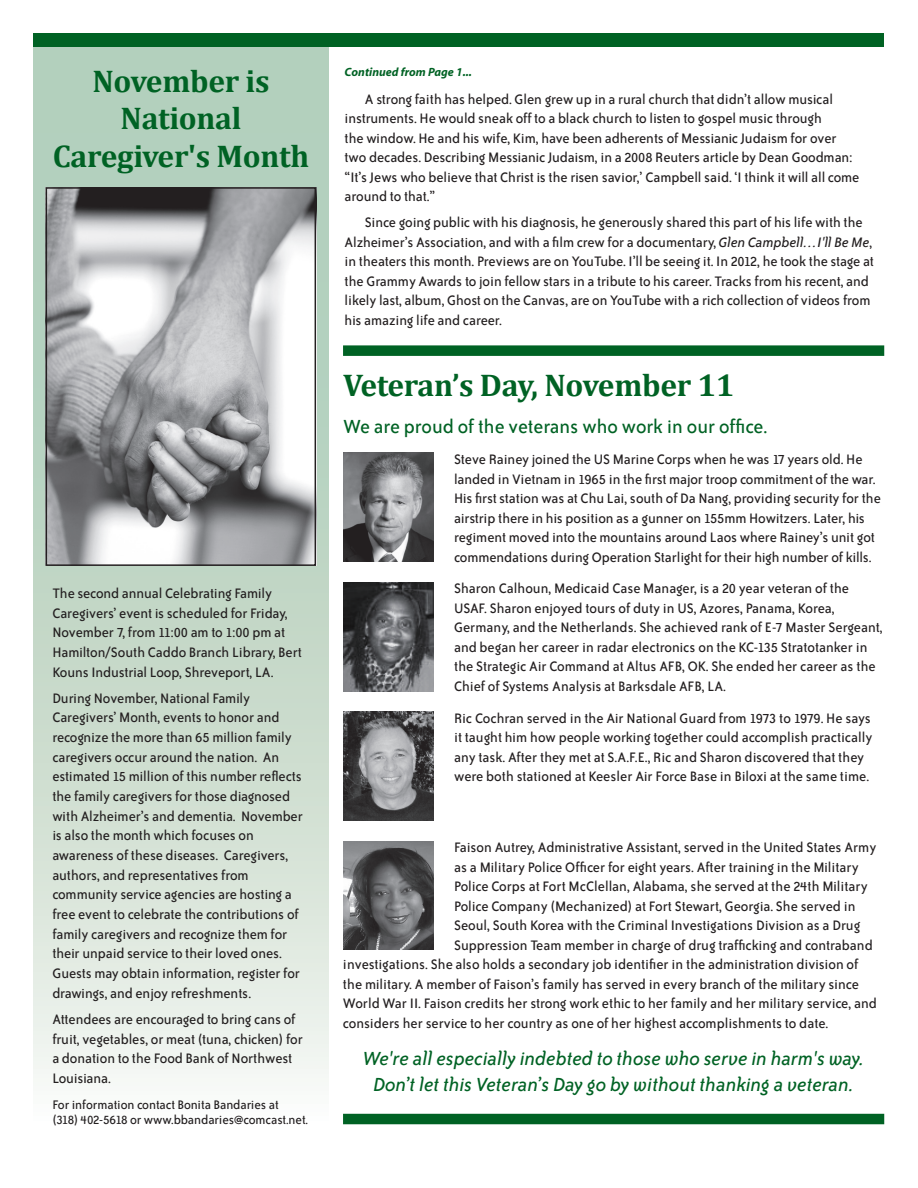
<style>
.page{position:relative;width:918px;height:1188px;background:#fff}
.page>*{position:absolute;margin:0;border:0;box-sizing:border-box;transform-origin:0 0}
.t1{font:700 31.5px/37.5px "Cambria";letter-spacing:-.01em;color:#006224;text-align:center}
.t2{font:italic 21.75px/26.1px "Bailey Sans ITC";color:#006224;text-align:center}
.t3{font:21.75px "Bailey Sans ITC";color:#006224}
.t4{font:15.75px/19.5px "Bailey Sans ITC";letter-spacing:-.005em;color:#231f20}
.t5{font:14.25px/15.1px "Bailey Sans ITC";letter-spacing:-.005em;color:#231f20}
.t6{font:italic 700 12px "Myriad";color:#006224}
.s1{font-style:italic}
</style>
<div class="page">
<svg style="left:34px;top:47px;width:294px;height:1027px;background:#ccddd0"></svg>
<div style="left:343px;top:345px;width:541px;height:11px;background:#006224"></div>
<div style="left:343px;top:1114px;width:541px;height:10px;background:#006224"></div>
<div style="left:34px;top:34px;width:850px;height:13px;background:#006224"></div>
<img style="left:343px;top:453px;width:91px;height:109px">
<img style="left:343px;top:582px;width:91px;height:109px">
<img style="left:343px;top:712px;width:91px;height:108px">
<img style="left:343px;top:841px;width:91px;height:109px">
<img style="left:49px;top:190px;width:264px;height:373px">
<div style="left:46px;top:187px;width:270px;height:379px;border:2px solid #231f20"></div>
<h1 class="t1" style="left:53px;top:62px;width:258px">November is<br>National<br>Caregiver's Month</h1>
<p class="t4" style="left:52px;top:584px;width:251px">The second annual Celebrating Family Caregivers’ event is scheduled for Friday, November 7, from 11:00 am to 1:00 pm at Hamilton/South Caddo Branch Library, Bert Kouns Industrial Loop, Shreveport, LA.</p>
<p class="t4" style="left:52px;top:688px;width:252px">During November, National Family Caregivers’ Month, events to honor and recognize the more than 65 million family caregivers occur around the nation. An estimated 15 million of this number reflects the family caregivers for those diagnosed with Alzheimer’s and dementia. November is also the month which focuses on awareness of these diseases. Caregivers, authors, and representatives from community service agencies are hosting a free event to celebrate the contributions of family caregivers and recognize them for their unpaid service to their loved ones.<br>Guests may obtain information, register for drawings, and enjoy refreshments.</p>
<p class="t4" style="left:52px;top:1010px;width:252px">Attendees are encouraged to bring cans of fruit, vegetables, or meat (tuna, chicken) for a donation to the Food Bank of Northwest Louisiana.</p>
<p class="t5" style="left:52px;top:1097px;width:257px">For information contact Bonita Bandaries at (318) 402-5618 or www.bbandaries@comcast.net.</p>
<p class="t6" style="left:345px;top:66px;width:129px">Continued from Page 1...</p>
<p class="t4" style="left:345px;top:89px;width:516px;text-indent:20px">A strong faith has helped. Glen grew up in a rural church that didn’t allow musical instruments. He would sneak off to a black church to listen to gospel music through<br>the window. He and his wife, Kim, have been adherents of Messianic Judaism for over two decades. Describing Messianic Judaism, in a 2008 Reuters article by Dean Goodman: “It’s Jews who believe that Christ is the risen savior,’ Campbell said. ‘I think it will all come around to that.”</p>
<p class="t4" style="left:345px;top:213px;width:531px;text-indent:20px">Since going public with his diagnosis, he generously shared this part of his life with the Alzheimer’s Association, and with a film crew for a documentary, <span class="s1">Glen Campbell…I'll Be Me</span>, in theaters this month. Previews are on YouTube. I’ll be seeing it. In 2012, he took the stage at the Grammy Awards to join fellow stars in a tribute to his career. Tracks from his recent, and likely last, album, Ghost on the Canvas, are on YouTube with a rich collection of videos from his amazing life and career.</p>
<h1 class="t1" style="left:343px;top:366px;width:393px">Veteran’s Day, November 11</h1>
<h2 class="t3" style="left:343px;top:414px;width:426px">We are proud of the veterans who work in our office.</h2>
<p class="t4" style="left:454px;top:450px;width:428px">Steve Rainey joined the US Marine Corps when he was 17 years old. He landed in Vietnam in 1965 in the first major troop commitment of the war.<br>His first station was at Chu Lai, south of Da Nang, providing security for the airstrip there in his position as a gunner on 155mm Howitzers. Later, his regiment moved into the mountains around Laos where Rainey’s unit got commendations during Operation Starlight for their high number of kills.</p>
<p class="t4" style="left:454px;top:579px;width:430px">Sharon Calhoun, Medicaid Case Manager, is a 20 year veteran of the USAF. Sharon enjoyed tours of duty in US, Azores, Panama, Korea, Germany, and the Netherlands. She achieved rank of E-7 Master Sergeant, and began her career in radar electronics on the KC-135 Stratotanker in the Strategic Air Command at Altus AFB, OK. She ended her career as the Chief of Systems Analysis at Barksdale AFB, LA.</p>
<p class="t4" style="left:454px;top:708px;width:420px">Ric Cochran served in the Air National Guard from 1973 to 1979. He says it taught him how people working together could accomplish practically any task. After they met at S.A.F.E., Ric and Sharon discovered that they were both stationed at Keesler Air Force Base in Biloxi at the same time.</p>
<p class="t4" style="left:454px;top:838px;width:424px">Faison Autrey, Administrative Assistant, served in the United States Army</p>
<p class="t4" style="left:454px;top:857px;width:406px">as a Military Police Officer for eight years. After training in the Military</p>
<p class="t4" style="left:454px;top:877px;width:415px">Police Corps at Fort McClellan, Alabama, she served at the 24th Military</p>
<p class="t4" style="left:454px;top:896px;width:403px">Police Company (Mechanized) at Fort Stewart, Georgia. She served in</p>
<p class="t4" style="left:454px;top:916px;width:408px">Seoul, South Korea with the Criminal Investigations Division as a Drug</p>
<p class="t4" style="left:454px;top:935px;width:420px">Suppression Team member in charge of drug trafficking and contraband</p>
<p class="t4" style="left:343px;top:955px;width:517px">investigations. She also holds a secondary job identifier in the administration division of</p>
<p class="t4" style="left:343px;top:974px;width:518px">the military. A member of Faison’s family has served in every branch of the military since</p>
<p class="t4" style="left:343px;top:994px;width:535px">World War II. Faison credits her strong work ethic to her family and her military service, and</p>
<p class="t4" style="left:343px;top:1013px;width:487px">considers her service to her country as one of her highest accomplishments to date.</p>
<h2 class="t2" style="left:363px;top:1045px;width:503px">We're all especially indebted to those who serve in harm's way.<br>Don’t let this Veteran’s Day go by without thanking a veteran.</h2>
</div>
